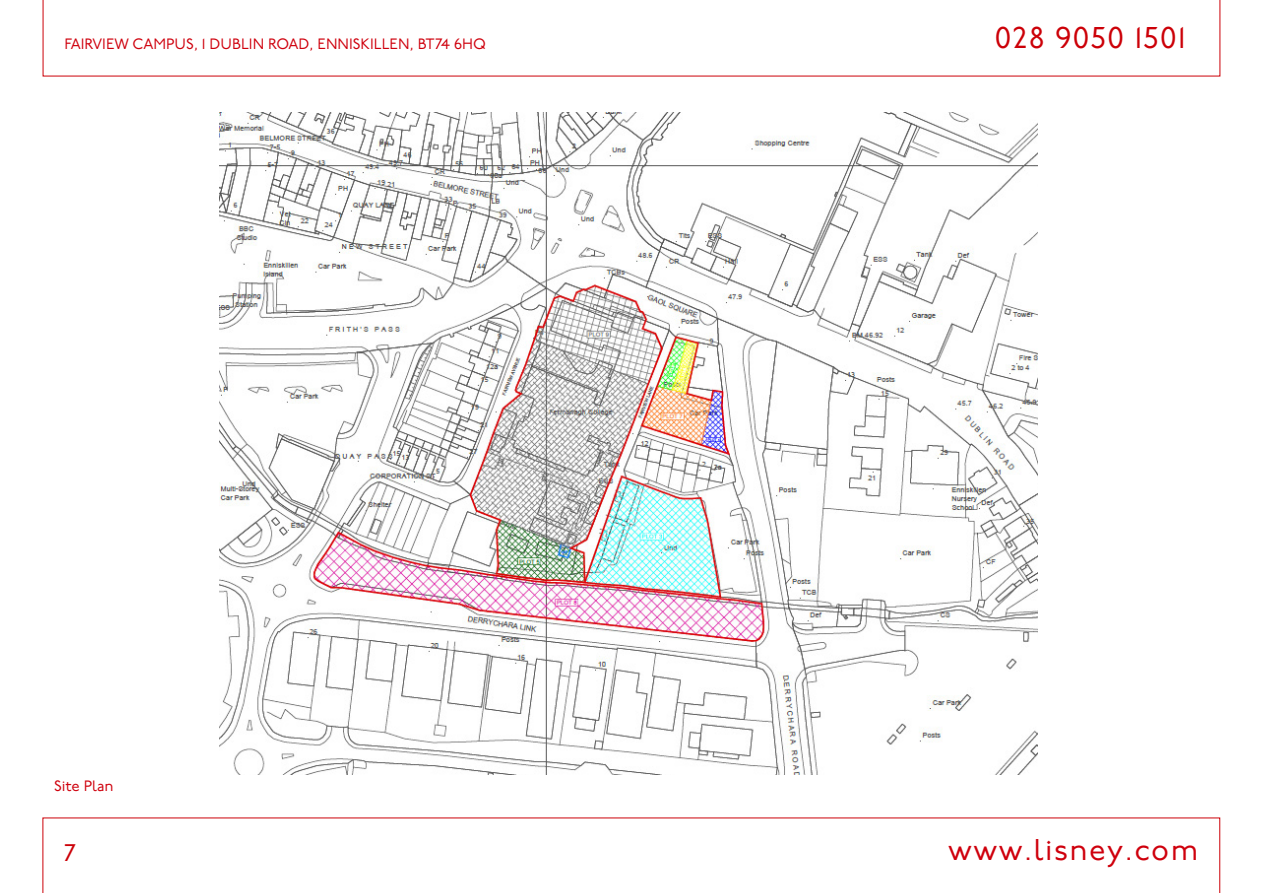
<style>
.page{position:relative;width:1263px;height:893px;background:#fff}
.page>*{position:absolute;margin:0;border:0;box-sizing:border-box;transform-origin:0 0}
.t1{font:30px "P22 Underground";letter-spacing:.05em;color:#cf000d}
.t2{font:30px "P22 Underground";letter-spacing:.05em;color:#cc0008}
.t3{font:24px "P22 Underground";color:#cc0008}
.t4{font:15px "P22 Underground";color:#cf000d}
</style>
<div class="page">
<img style="left:220px;top:113px;width:817px;height:661px">
<svg style="left:43px;top:818px;width:1177px;height:75px"></svg>
<p class="t4" style="left:64px;top:36px;width:423px">FAIRVIEW CAMPUS, 1 DUBLIN ROAD, ENNISKILLEN, BT74 6HQ</p>
<p class="t4" style="left:54px;top:777px;width:61px">Site Plan</p>
<h2 class="t3" style="left:64px;top:839px;width:14px">7</h2>
<h1 class="t2" style="left:995px;top:21px;width:192px">028 9050 1501</h1>
<h1 class="t1" style="left:948px;top:833px;width:252px">www.lisney.com</h1>
</div>
